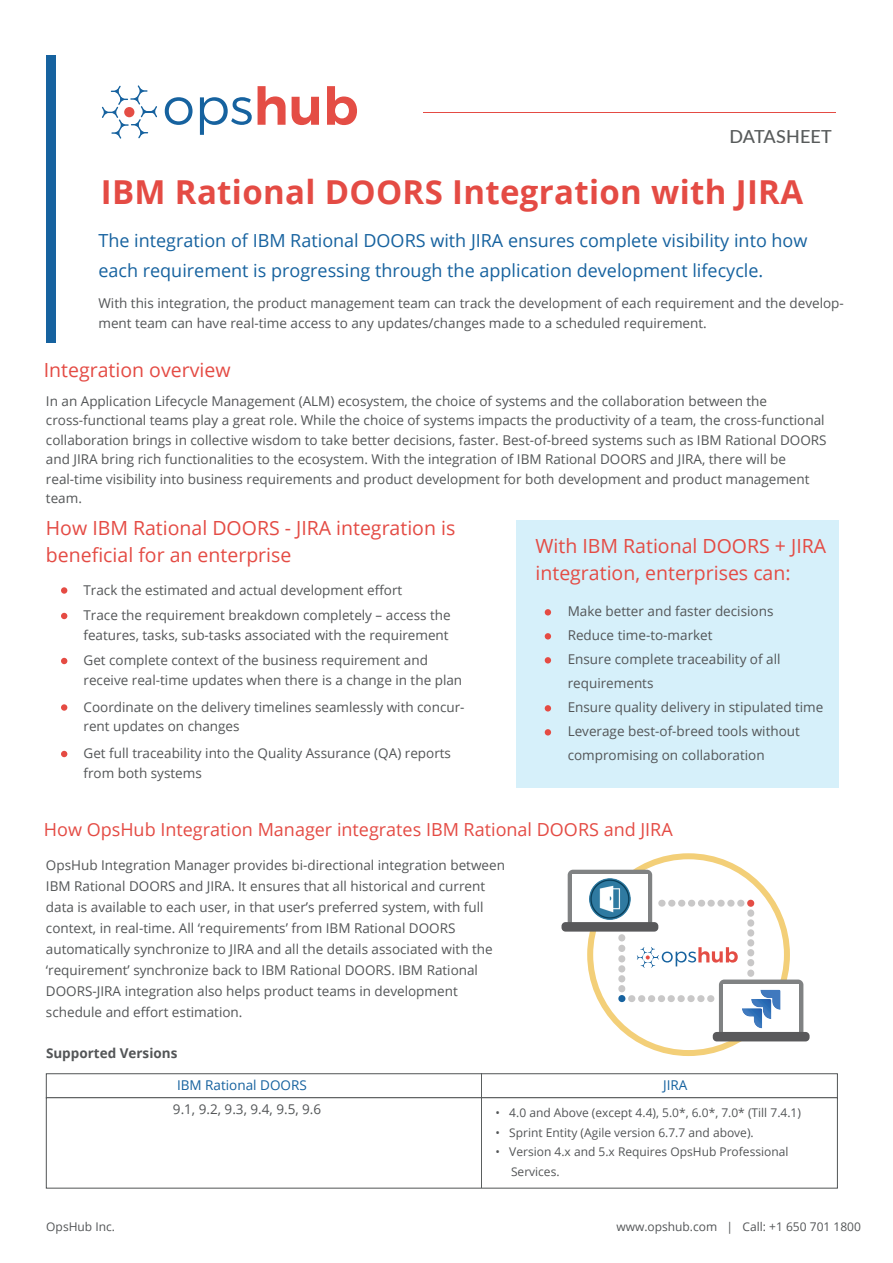
<style>
.page{position:relative;width:893px;height:1263px;background:#fff}
.page>*{position:absolute;margin:0;border:0;box-sizing:border-box;transform-origin:0 0}
.t1{font:700 33px "Open Sans";letter-spacing:.01em;color:#e44b44}
.t2{font:19.5px/27px "Open Sans";color:#e44b44}
.t3{font:18px/30px "Open Sans";color:#16629f}
.t4{font:18px "Open Sans";color:#e44b44}
.t5{font:500 18px "Lato";letter-spacing:.01em;color:#585b5b}
.t6{font:13.5px/19.5px "Open Sans";color:#535557}
.t7{font:13.5px "Open Sans";color:#16629f}
.t8{font:700 13.5px "Open Sans";color:#535557}
.t9{font:12px/19.5px "Open Sans";color:#535557}
</style>
<div class="page">
<hr style="left:423px;top:112px;width:413px;height:1px;background:#e44b44">
<div style="left:516px;top:520px;width:322px;height:268px;background:#d6f0fa"></div>
<svg style="left:545px;top:609px;width:6px;height:6px"></svg>
<svg style="left:545px;top:633px;width:6px;height:6px"></svg>
<svg style="left:545px;top:729px;width:6px;height:6px"></svg>
<svg style="left:545px;top:657px;width:6px;height:6px"></svg>
<svg style="left:545px;top:705px;width:6px;height:6px"></svg>
<div style="left:61px;top:587px;width:6px;height:7px;background:#e54b43;border-radius:50%"></div>
<svg style="left:61px;top:658px;width:6px;height:6px"></svg>
<div style="left:61px;top:704px;width:6px;height:7px;background:#e54b43;border-radius:50%"></div>
<div style="left:46px;top:1073px;width:792px;height:25px;background:#fff;border:1px solid #515455"></div>
<div style="left:46px;top:1097px;width:792px;height:91px;background:#fff;border:1px solid #515455"></div>
<hr style="left:482px;top:1074px;width:1px;height:114px;background:#5a5e5e">
<div style="left:47px;top:56px;width:9px;height:287px;background:#16629f"></div>
<div style="left:587px;top:853px;width:203px;height:203px;border:6px solid #f3cf78;border-radius:50%"></div>
<div style="left:719px;top:979px;width:84px;height:58px;background:#808283;border-radius:5px"></div>
<div style="left:723px;top:984px;width:76px;height:49px;background:#fff"></div>
<div style="left:713px;top:1032px;width:97px;height:9px;background:#59595b;border-radius:4px"></div>
<div style="left:568px;top:870px;width:84px;height:57px;background:#808283;border-radius:5px"></div>
<div style="left:572px;top:874px;width:76px;height:49px;background:#fff"></div>
<div style="left:561px;top:922px;width:97px;height:9px;background:#59595b;border-radius:4px"></div>
<div style="left:638px;top:995px;width:7px;height:7px;background:#c9c8c8;border-radius:3px"></div>
<div style="left:628px;top:995px;width:7px;height:7px;background:#c9c8c8;border-radius:3px"></div>
<svg style="left:618px;top:995px;width:7px;height:7px"></svg>
<div style="left:618px;top:965px;width:7px;height:7px;background:#c9c8c8;border-radius:3px"></div>
<div style="left:618px;top:975px;width:7px;height:7px;background:#c9c8c8;border-radius:3px"></div>
<div style="left:618px;top:985px;width:7px;height:7px;background:#c9c8c8;border-radius:3px"></div>
<div style="left:648px;top:995px;width:7px;height:7px;background:#c9c8c8;border-radius:3px"></div>
<div style="left:658px;top:995px;width:7px;height:7px;background:#c9c8c8;border-radius:3px"></div>
<div style="left:677px;top:995px;width:8px;height:7px;background:#c9c8c8;border-radius:3px"></div>
<div style="left:668px;top:995px;width:7px;height:7px;background:#c9c8c8;border-radius:3px"></div>
<div style="left:687px;top:995px;width:8px;height:7px;background:#c9c8c8;border-radius:3px"></div>
<div style="left:697px;top:995px;width:7px;height:7px;background:#c9c8c8;border-radius:3px"></div>
<div style="left:707px;top:995px;width:7px;height:7px;background:#c9c8c8;border-radius:3px"></div>
<div style="left:618px;top:955px;width:7px;height:7px;background:#c9c8c8;border-radius:3px"></div>
<div style="left:618px;top:945px;width:7px;height:7px;background:#c9c8c8;border-radius:3px"></div>
<div style="left:618px;top:934px;width:7px;height:7px;background:#c9c8c8;border-radius:3px"></div>
<div style="left:727px;top:900px;width:8px;height:7px;background:#c9c8c8;border-radius:3px"></div>
<div style="left:737px;top:900px;width:7px;height:7px;background:#c9c8c8;border-radius:3px"></div>
<svg style="left:747px;top:900px;width:7px;height:7px"></svg>
<div style="left:747px;top:929px;width:7px;height:7px;background:#c9c8c8;border-radius:3px"></div>
<div style="left:747px;top:919px;width:7px;height:8px;background:#c9c8c8;border-radius:3px"></div>
<div style="left:747px;top:909px;width:7px;height:8px;background:#c9c8c8;border-radius:3px"></div>
<div style="left:717px;top:900px;width:8px;height:7px;background:#c9c8c8;border-radius:3px"></div>
<div style="left:707px;top:900px;width:8px;height:7px;background:#c9c8c8;border-radius:3px"></div>
<div style="left:688px;top:900px;width:7px;height:7px;background:#c9c8c8;border-radius:3px"></div>
<div style="left:698px;top:900px;width:7px;height:7px;background:#c9c8c8;border-radius:3px"></div>
<div style="left:678px;top:900px;width:7px;height:7px;background:#c9c8c8;border-radius:3px"></div>
<div style="left:668px;top:900px;width:7px;height:7px;background:#c9c8c8;border-radius:3px"></div>
<div style="left:658px;top:900px;width:8px;height:7px;background:#c9c8c8;border-radius:3px"></div>
<div style="left:747px;top:959px;width:7px;height:7px;background:#c9c8c8;border-radius:3px"></div>
<div style="left:747px;top:949px;width:7px;height:7px;background:#c9c8c8;border-radius:3px"></div>
<div style="left:747px;top:939px;width:7px;height:7px;background:#c9c8c8;border-radius:3px"></div>
<div style="left:747px;top:969px;width:7px;height:8px;background:#c9c8c8;border-radius:3px"></div>
<svg style="left:637px;top:947px;width:101px;height:21px"></svg>
<img style="left:742px;top:989px;width:38px;height:39px">
<svg style="left:165px;top:97px;width:28px;height:28px"></svg>
<svg style="left:200px;top:97px;width:52px;height:38px"></svg>
<svg style="left:258px;top:86px;width:28px;height:39px"></svg>
<svg style="left:292px;top:97px;width:27px;height:28px"></svg>
<svg style="left:327px;top:86px;width:30px;height:39px"></svg>
<svg style="left:102px;top:85px;width:55px;height:54px"></svg>
<div style="left:124px;top:107px;width:10px;height:10px;background:#e44d45;border-radius:50%"></div>
<svg style="left:61px;top:751px;width:6px;height:6px"></svg>
<svg style="left:61px;top:613px;width:6px;height:6px"></svg>
<img style="left:589px;top:878px;width:41px;height:41px">
<h3 class="t5" style="left:729px;top:123px;width:104px">DATASHEET</h3>
<h1 class="t1" style="left:101px;top:169px;width:704px">IBM Rational DOORS Integration with JIRA</h1>
<h3 class="t3" style="left:98px;top:225px;width:711px">The integration of IBM Rational DOORS with JIRA ensures complete visibility into how each requirement is progressing through the application development lifecycle.</h3>
<p class="t6" style="left:98px;top:293px;width:747px">With this integration, the product management team can track the development of each requirement and the develop&shy;ment team can have real-time access to any updates/changes made to a scheduled requirement.</p>
<h2 class="t2" style="left:44px;top:356px;width:188px">Integration overview</h2>
<p class="t6" style="left:46px;top:391px;width:782px">In an Application Lifecycle Management (ALM) ecosystem, the choice of systems and the collaboration between the cross-functional teams play a great role. While the choice of systems impacts the productivity of a team, the cross-functional collaboration brings in collective wisdom to take better decisions, faster. Best-of-breed systems such as IBM Rational DOORS and JIRA bring rich functionalities to the ecosystem. With the integration of IBM Rational DOORS and JIRA, there will be real-time visibility into business requirements and product development for both development and product management team.</p>
<h2 class="t2" style="left:46px;top:513px;width:411px">How IBM Rational DOORS - JIRA integration is beneficial for an enterprise</h2>
<p class="t6" style="left:84px;top:580px;width:320px">Track the estimated and actual development effort</p>
<p class="t6" style="left:84px;top:605px;width:369px">Trace the requirement breakdown completely – access the features, tasks, sub-tasks associated with the requirement</p>
<p class="t6" style="left:84px;top:650px;width:380px">Get complete context of the business requirement and receive real-time updates when there is a change in the plan</p>
<p class="t6" style="left:84px;top:697px;width:383px">Coordinate on the delivery timelines seamlessly with concur&shy;rent updates on changes</p>
<p class="t6" style="left:84px;top:743px;width:369px">Get full traceability into the Quality Assurance (QA) reports from both systems</p>
<h2 class="t2" style="left:536px;top:532px;width:292px">With IBM Rational DOORS + JIRA integration, enterprises can:</h2>
<p class="t6" style="left:568px;top:599px;width:257px;line-height:24px">Make better and faster decisions<br>Reduce time-to-market<br>Ensure complete traceability of all requirements<br>Ensure quality delivery in stipulated time<br>Leverage best-of-breed tools without compromising on collaboration</p>
<h3 class="t4" style="left:44px;top:817px;width:630px">How OpsHub Integration Manager integrates IBM Rational DOORS and JIRA</h3>
<p class="t6" style="left:46px;top:854px;width:460px;line-height:21px">OpsHub Integration Manager provides bi-directional integration between IBM Rational DOORS and JIRA. It ensures that all historical and current data is available to each user, in that user’s preferred system, with full context, in real-time. All ‘requirements’ from IBM Rational DOORS automatically synchronize to JIRA and all the details associated with the ‘requirement’ synchronize back to IBM Rational DOORS. IBM Rational DOORS-JIRA integration also helps product teams in development schedule and effort estimation.</p>
<p class="t8" style="left:46px;top:1044px;width:133px">Supported Versions</p>
<p class="t7" style="left:177px;top:1076px;width:131px">IBM Rational DOORS</p>
<p class="t7" style="left:663px;top:1076px;width:26px">JIRA</p>
<p class="t6" style="left:173px;top:1099px;width:150px">9.1, 9.2, 9.3, 9.4, 9.5, 9.6</p>
<p class="t9" style="left:495px;top:1103px;width:307px">• 4.0 and Above (except 4.4), 5.0*, 6.0*, 7.0* (Till 7.4.1)</p>
<p class="t9" style="left:495px;top:1122px;width:260px">• Sprint Entity (Agile version 6.7.7 and above).</p>
<p class="t9" style="left:511px;top:1142px;width:279px;text-indent:-16px">• Version 4.x and 5.x Requires OpsHub Professional<br>Services.</p>
<p class="t9" style="left:46px;top:1217px;width:70px">OpsHub Inc.</p>
<p class="t9" style="left:616px;top:1217px;width:246px">www.opshub.com | Call: +1 650 701 1800</p>
</div>
